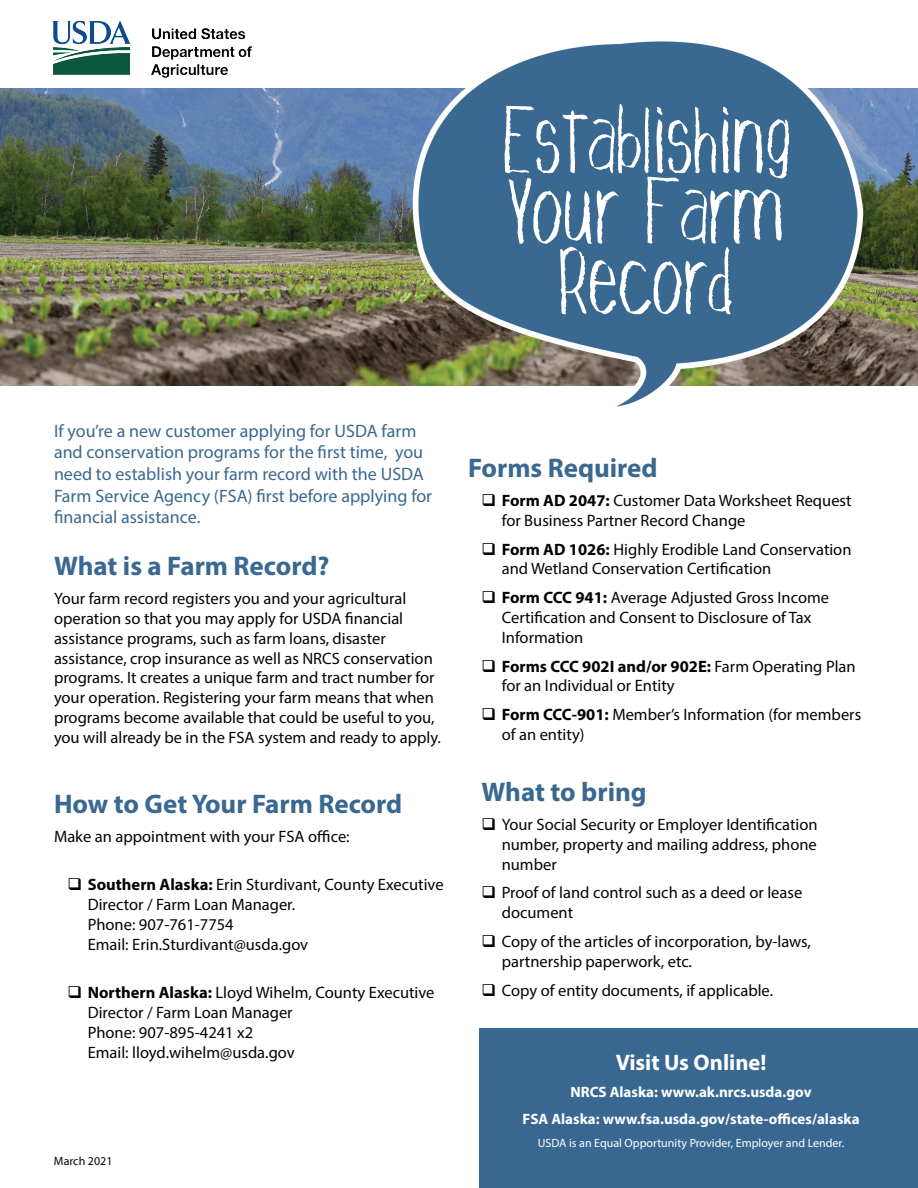
<style>
.page{position:relative;width:918px;height:1188px;background:#fff}
.page>*{position:absolute;margin:0;border:0;box-sizing:border-box;transform-origin:0 0}
.t1{font:108px "Tall Drink";color:#fff}
.t2{font:700 27px "Myriad Pro";color:#3a6891}
.t3{font:700 22.5px "Myriad Pro";color:#fff}
.t4{font:18px/21.6px "Myriad Pro";color:#3a6891}
.t5{font:16.5px/19.8px "Myriad Pro";color:#040503}
.t6{font:700 15px/27px "Myriad Pro";color:#fff;text-align:center}
.t7{font:12px "Myriad Pro";color:#fff}
.t8{font:12px "Myriad Pro";color:#040503}
.s1{font-weight:700}
</style>
<div class="page">
<img style="left:0;top:89px;width:918px;height:297px">
<div style="left:480px;top:1028px;width:438px;height:160px;background:#386891"></div>
<img style="left:413px;top:41px;width:451px;height:366px">
<img style="left:52px;top:21px;width:199px;height:57px">
<h1 class="t1" style="left:501px;top:89px;width:295px">Establishing</h1>
<h1 class="t1" style="left:509px;top:159px;width:279px">Your Farm</h1>
<h1 class="t1" style="left:560px;top:230px;width:176px">Record</h1>
<p class="t4" style="left:54px;top:420px;width:380px">If you’re a new customer applying for USDA farm and conservation programs for the first time, you need to establish your farm record with the USDA Farm Service Agency (FSA) first before applying for financial assistance.</p>
<h2 class="t2" style="left:54px;top:549px;width:277px">What is a Farm Record?</h2>
<p class="t5" style="left:54px;top:589px;width:388px">Your farm record registers you and your agricultural operation so that you may apply for USDA financial assistance programs, such as farm loans, disaster assistance, crop insurance as well as NRCS conservation programs. It creates a unique farm and tract number for your operation. Registering your farm means that when programs become available that could be useful to you, you will already be in the FSA system and ready to apply.</p>
<h2 class="t2" style="left:54px;top:786px;width:350px">How to Get Your Farm Record</h2>
<p class="t5" style="left:54px;top:826px;width:297px">Make an appointment with your FSA office:</p>
<p class="t5" style="left:88px;top:875px;width:357px"><span class="s1">Southern Alaska:</span> Erin Sturdivant, County Executive Director / Farm Loan Manager.<br>Phone: 907-761-7754<br>Email: Erin.Sturdivant@usda.gov</p>
<p class="t5" style="left:88px;top:983px;width:348px"><span class="s1">Northern Alaska:</span> Lloyd Wihelm, County Executive Director / Farm Loan Manager<br>Phone: 907-895-4241 x2<br>Email: lloyd.wihelm@usda.gov</p>
<p class="t8" style="left:54px;top:1153px;width:60px">March 2021</p>
<h2 class="t2" style="left:468px;top:450px;width:191px">Forms Required</h2>
<p class="t5" style="left:502px;top:490px;width:351px"><span class="s1">Form AD 2047:</span> Customer Data Worksheet Request for Business Partner Record Change</p>
<p class="t5" style="left:502px;top:539px;width:351px"><span class="s1">Form AD 1026:</span> Highly Erodible Land Conservation and Wetland Conservation Certification</p>
<p class="t5" style="left:502px;top:587px;width:329px"><span class="s1">Form CCC 941:</span> Average Adjusted Gross Income<br>Certification and Consent to Disclosure of Tax<br>Information</p>
<p class="t5" style="left:502px;top:656px;width:356px"><span class="s1">Forms CCC 902I and/or 902E:</span> Farm Operating Plan for an Individual or Entity</p>
<p class="t5" style="left:502px;top:704px;width:361px"><span class="s1">Form CCC-901:</span> Member’s Information (for members of an entity)</p>
<h2 class="t2" style="left:482px;top:774px;width:167px">What to bring</h2>
<p class="t5" style="left:502px;top:814px;width:317px;text-align:justify">Your Social Security or Employer Identification number, property and mailing address, phone number</p>
<p class="t5" style="left:502px;top:883px;width:302px">Proof of land control such as a deed or lease document</p>
<p class="t5" style="left:502px;top:931px;width:311px">Copy of the articles of incorporation, by-laws, partnership paperwork, etc.</p>
<p class="t5" style="left:502px;top:980px;width:273px">Copy of entity documents, if applicable.</p>
<h3 class="t3" style="left:616px;top:1047px;width:152px">Visit Us Online!</h3>
<p class="t6" style="left:523px;top:1077px;width:339px">NRCS Alaska: www.ak.nrcs.usda.gov<br>FSA Alaska: www.fsa.usda.gov/state-offices/alaska</p>
<p class="t7" style="left:538px;top:1135px;width:308px">USDA is an Equal Opportunity Provider, Employer and Lender.</p>
</div>
